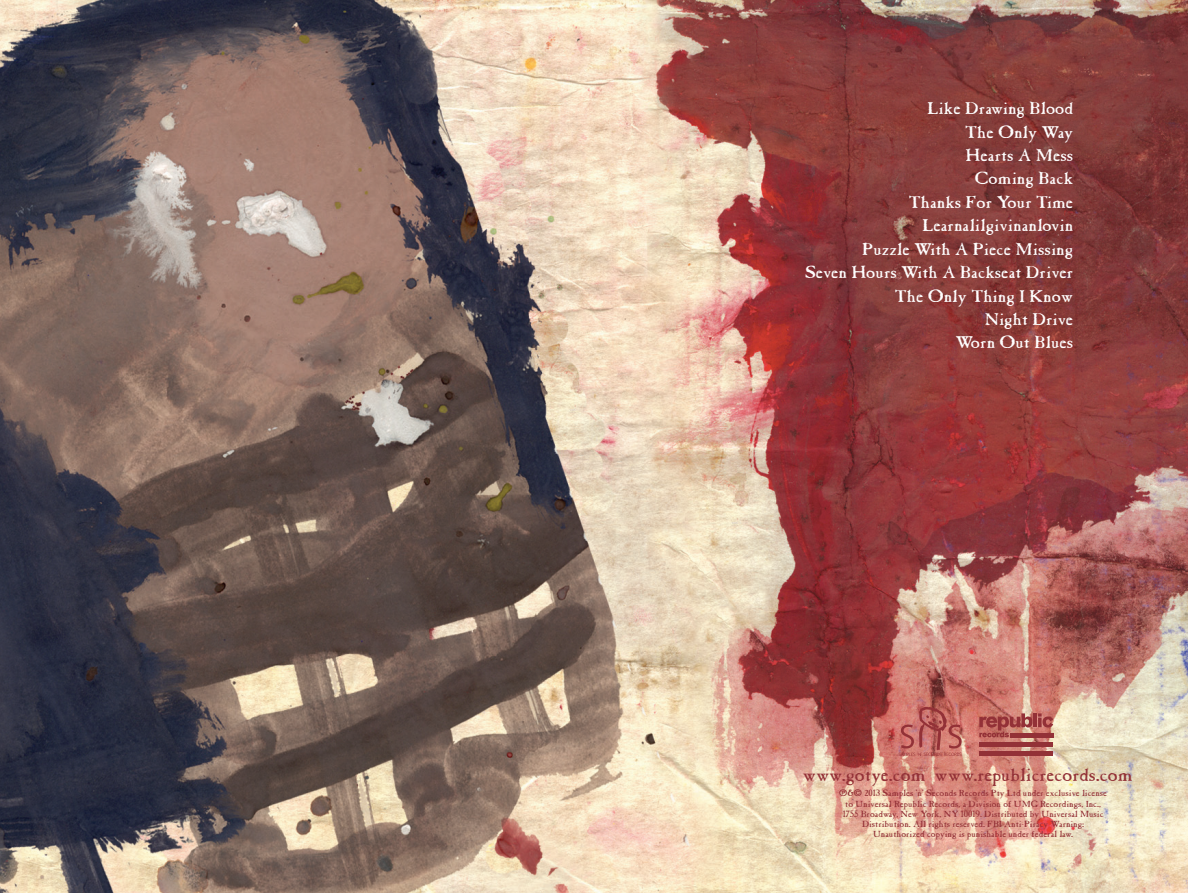
<style>
.page{position:relative;width:1188px;height:893px;background:#fff}
.page>*{position:absolute;margin:0;border:0;box-sizing:border-box;transform-origin:0 0}
.t1{font:18.9px "Casablanca Antique Plain";color:#933137;scale:1.11 1}
.t2{font:17.55px "Casablanca Antique Plain";color:#fff;scale:1.11 1}
.t3{font:9.15px/10.2px "Casablanca Antique Plain";color:#933137;text-align:center;scale:1.11 1}
</style>
<div class="page">
<img style="left:0;top:0;width:1188px;height:893px">
<svg style="left:979px;top:713px;width:74px;height:24px;background:#b45e59"></svg>
<div style="left:1010px;top:732px;width:43px;height:5px;background:#933137"></div>
<hr style="left:979px;top:742px;width:74px;height:4px;background:#933137">
<hr style="left:979px;top:751px;width:74px;height:4px;background:#933137">
<img style="left:894px;top:702px;width:74px;height:59px">
<svg style="left:840px;top:789px;width:7px;height:7px"></svg>
<svg style="left:854px;top:789px;width:8px;height:7px"></svg>
<p class="t2" style="left:927px;top:98px;width:133px">Like Drawing Blood</p>
<p class="t2" style="left:965px;top:122px;width:99px">The Only Way</p>
<p class="t2" style="left:966px;top:145px;width:98px">Hearts A Mess</p>
<p class="t2" style="left:975px;top:168px;width:90px">Coming Back</p>
<p class="t2" style="left:909px;top:192px;width:150px">Thanks For Your Time</p>
<p class="t2" style="left:922px;top:215px;width:138px">Learnalilgivinanlovin</p>
<p class="t2" style="left:862px;top:239px;width:192px">Puzzle With A Piece Missing</p>
<p class="t2" style="left:805px;top:262px;width:243px">Seven Hours With A Backseat Driver</p>
<p class="t2" style="left:895px;top:285px;width:162px">The Only Thing I Know</p>
<p class="t2" style="left:985px;top:309px;width:81px">Night Drive</p>
<p class="t2" style="left:955px;top:332px;width:108px">Worn Out Blues</p>
<p class="t1" style="left:803px;top:763px;width:298px">www.gotye.com www.republicrecords.com</p>
<p class="t3" style="left:843px;top:788px;width:240px">&amp; 2013 Samples 'n' Seconds Records Pty Ltd under exclusive license to Universal Republic Records, a Division of UMG Recordings, Inc., 1755 Broadway, New York, NY 10019. Distributed by Universal Music Distribution. All rights reserved. FBI Anti-Piracy Warning:<br>Unauthorized copying is punishable under federal law.</p>
</div>
